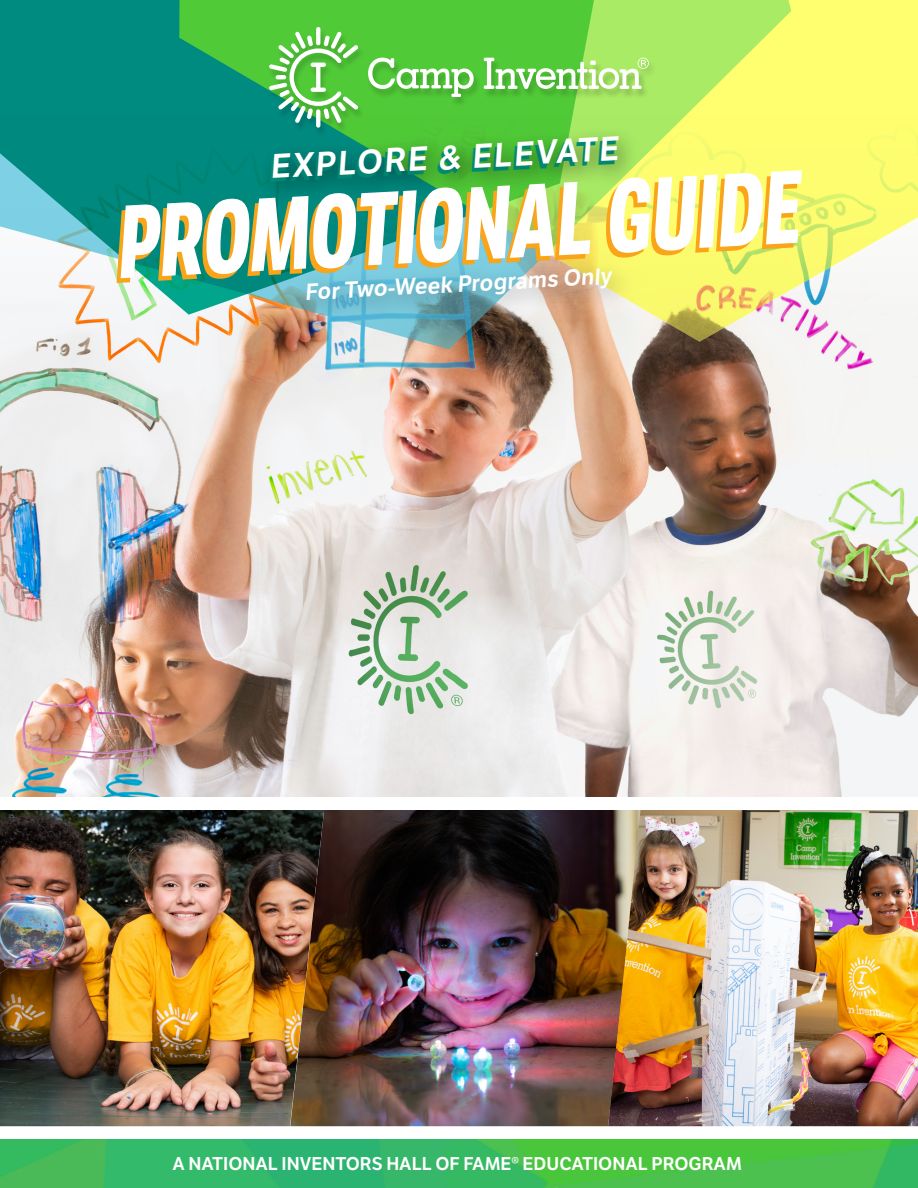
<style>
.page{position:relative;width:918px;height:1188px;background:#fff}
.page>*{position:absolute;margin:0;border:0;box-sizing:border-box;transform-origin:0 0}
.t1{font:700 100.5px "LFT Etica Compressed";color:#fff;scale:.95 1}
.t2{font:33px "LFT Etica SB";color:#fff}
.t3{font:22.5px "LFT Etica SB";color:#fff}
.t4{font:18px "LFT Etica SB";color:#fff}
</style>
<div class="page">
<img style="left:0;top:1140px;width:918px;height:48px">
<img style="left:0;top:502px;width:918px;height:294px">
<img style="left:0;top:342px;width:918px;height:160px">
<img style="left:0;top:315px;width:791px;height:34px">
<svg style="left:0;top:0;width:179px;height:315px;fill:#008b80"></svg>
<svg style="left:179px;top:0;width:739px;height:342px;background:#abd67b"></svg>
<div style="left:268px;top:27px;width:389px;height:111px;background:#000;opacity:.2"></div>
<svg style="left:368px;top:58px;width:106px;height:39px"></svg>
<svg style="left:484px;top:58px;width:165px;height:31px"></svg>
<svg style="left:316px;top:27px;width:4px;height:18px"></svg>
<svg style="left:269px;top:31px;width:89px;height:92px"></svg>
<div style="left:258px;top:128px;width:381px;height:78px;background:#000;opacity:.3"></div>
<div style="left:261px;top:124px;width:381px;height:78px;background:#000;opacity:.3"></div>
<div style="left:295px;top:257px;width:340px;height:66px;background:#000;opacity:.3"></div>
<img style="left:0;top:810px;width:290px;height:316px">
<img style="left:290px;top:810px;width:318px;height:316px">
<img style="left:608px;top:810px;width:310px;height:316px">
<h2 class="t2" style="left:269px;top:147px;width:350px;rotate:-3deg">EXPLORE &amp; ELEVATE</h2>
<h1 class="t1" style="left:112px;top:183px;width:721px;rotate:-3deg">PROMOTIONAL GUIDE</h1>
<p class="t3" style="left:304px;top:278px;width:309px;rotate:-3deg">For Two-Week Programs Only</p>
<p class="t4" style="left:172px;top:1153px;width:571px">A NATIONAL INVENTORS HALL OF FAME® EDUCATIONAL PROGRAM</p>
</div>
